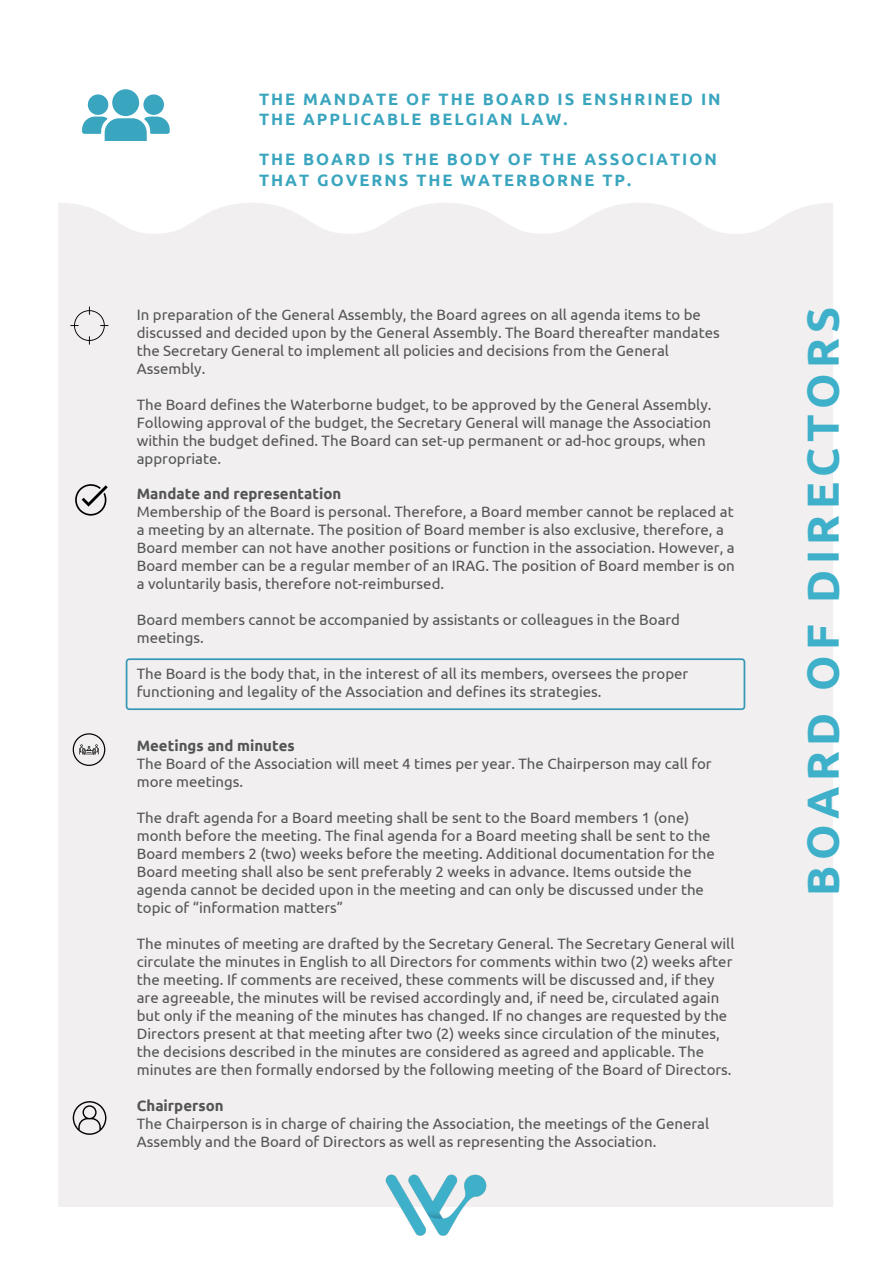
<style>
.page{position:relative;width:893px;height:1264px;background:#fff}
.page>*{position:absolute;margin:0;border:0;box-sizing:border-box;transform-origin:0 0}
.t1{font:700 45px "Ubuntu";letter-spacing:.12em;color:#3eb0ca}
.t2{font:700 16.5px/20.2px "Ubuntu";letter-spacing:.12em;color:#3aa5be}
.t3{font:15px/18px "Ubuntu";color:#545454}
.t4{font:700 15px "Ubuntu";color:#545454}
</style>
<div class="page">
<div style="left:58px;top:203px;width:775px;height:1003px;background:#f1efef"></div>
<svg style="left:73px;top:733px;width:32px;height:33px"></svg>
<svg style="left:75px;top:484px;width:33px;height:31px"></svg>
<div style="left:88px;top:94px;width:20px;height:21px;background:#3aa5be;border-radius:50%"></div>
<div style="left:143px;top:94px;width:21px;height:21px;background:#3aa5be;border-radius:50%"></div>
<div style="left:112px;top:89px;width:27px;height:27px;background:#3aa5be;border-radius:50%"></div>
<svg style="left:82px;top:117px;width:88px;height:24px"></svg>
<img style="left:382px;top:1173px;width:108px;height:63px">
<svg style="left:70px;top:306px;width:38px;height:39px"></svg>
<svg style="left:126px;top:658px;width:619px;height:52px"></svg>
<svg style="left:73px;top:1101px;width:33px;height:33px"></svg>
<p class="t2" style="left:259px;top:88px;width:463px">THE MANDATE OF THE BOARD IS ENSHRINED IN<br>THE APPLICABLE BELGIAN LAW.</p>
<p class="t2" style="left:259px;top:149px;width:459px">THE BOARD IS THE BODY OF THE ASSOCIATION<br>THAT GOVERNS THE WATERBORNE TP.</p>
<p class="t3" style="left:137px;top:305px;width:584px">In preparation of the General Assembly, the Board agrees on all agenda items to be discussed and decided upon by the General Assembly. The Board thereafter mandates the Secretary General to implement all policies and decisions from the General Assembly.</p>
<p class="t3" style="left:137px;top:395px;width:576px">The Board defines the Waterborne budget, to be approved by the General Assembly.<br>Following approval of the budget, the Secretary General will manage the Association within the budget defined. The Board can set-up permanent or ad-hoc groups, when appropriate.</p>
<p class="t4" style="left:137px;top:485px;width:206px">Mandate and representation</p>
<p class="t3" style="left:137px;top:503px;width:599px">Membership of the Board is personal. Therefore, a Board member cannot be replaced at a meeting by an alternate. The position of Board member is also exclusive, therefore, a Board member can not have another positions or function in the association. However, a Board member can be a regular member of an IRAG. The position of Board member is on a voluntarily basis, therefore not-reimbursed.</p>
<p class="t3" style="left:137px;top:611px;width:545px">Board members cannot be accompanied by assistants or colleagues in the Board meetings.</p>
<p class="t3" style="left:137px;top:665px;width:553px">The Board is the body that, in the interest of all its members, oversees the proper functioning and legality of the Association and defines its strategies.</p>
<p class="t4" style="left:137px;top:737px;width:159px">Meetings and minutes</p>
<p class="t3" style="left:137px;top:754px;width:576px">The Board of the Association will meet 4 times per year. The Chairperson may call for more meetings.</p>
<p class="t3" style="left:137px;top:808px;width:579px">The draft agenda for a Board meeting shall be sent to the Board members 1 (one) month before the meeting. The final agenda for a Board meeting shall be sent to the Board members 2 (two) weeks before the meeting. Additional documentation for the Board meeting shall also be sent preferably 2 weeks in advance. Items outside the agenda cannot be decided upon in the meeting and can only be discussed under the topic of “information matters”</p>
<p class="t3" style="left:137px;top:934px;width:599px">The minutes of meeting are drafted by the Secretary General. The Secretary General will circulate the minutes in English to all Directors for comments within two (2) weeks after the meeting. If comments are received, these comments will be discussed and, if they are agreeable, the minutes will be revised accordingly and, if need be, circulated again but only if the meaning of the minutes has changed. If no changes are requested by the Directors present at that meeting after two (2) weeks since circulation of the minutes, the decisions described in the minutes are considered as agreed and applicable. The minutes are then formally endorsed by the following meeting of the Board of Directors.</p>
<p class="t4" style="left:137px;top:1097px;width:88px">Chairperson</p>
<p class="t3" style="left:137px;top:1114px;width:573px">The Chairperson is in charge of chairing the Association, the meetings of the General<br>Assembly and the Board of Directors as well as representing the Association.</p>
<h1 class="t1" style="left:796px;top:895px;width:590px;rotate:-90deg">BOARD OF DIRECTORS</h1>
</div>
